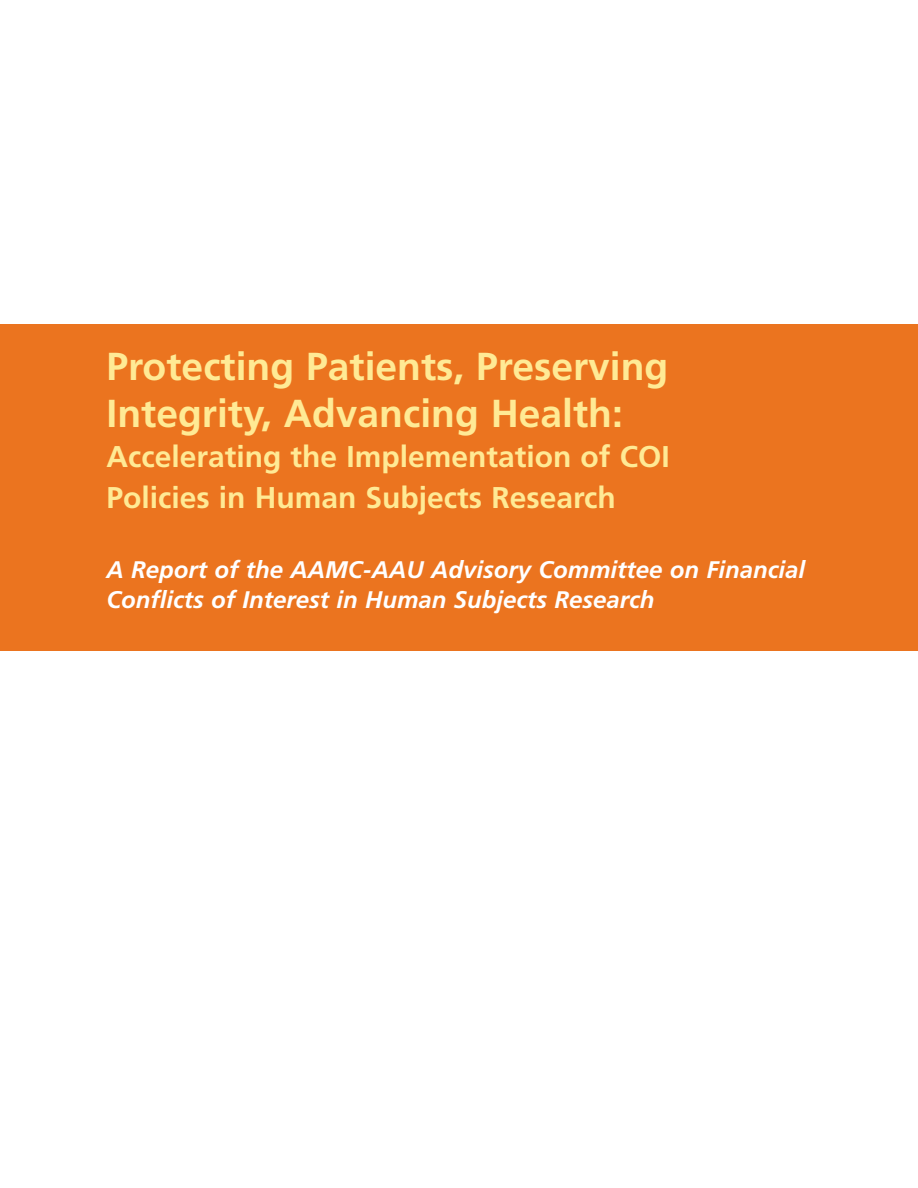
<style>
.page{position:relative;width:918px;height:1188px;background:#fff}
.page>*{position:absolute;margin:0;border:0;box-sizing:border-box;transform-origin:0 0}
.t1{font:700 39px/46.8px "Frutiger";color:#ffea95}
.t2{font:700 30px/40.5px "Frutiger";color:#ffea95}
.t3{font:italic 700 24px/30px "Frutiger";color:#fff}
</style>
<div class="page">
<div style="left:0;top:324px;width:918px;height:327px;background:#eb741f"></div>
<h1 class="t1" style="left:106px;top:346px;width:563px">Protecting Patients, Preserving<br>Integrity, Advancing Health:</h1>
<p class="t2" style="left:106px;top:439px;width:565px">Accelerating the Implementation of COI<br>Policies in Human Subjects Research</p>
<p class="t3" style="left:106px;top:557px;width:700px">A Report of the AAMC-AAU Advisory Committee on Financial<br>Conflicts of Interest in Human Subjects Research</p>
</div>
